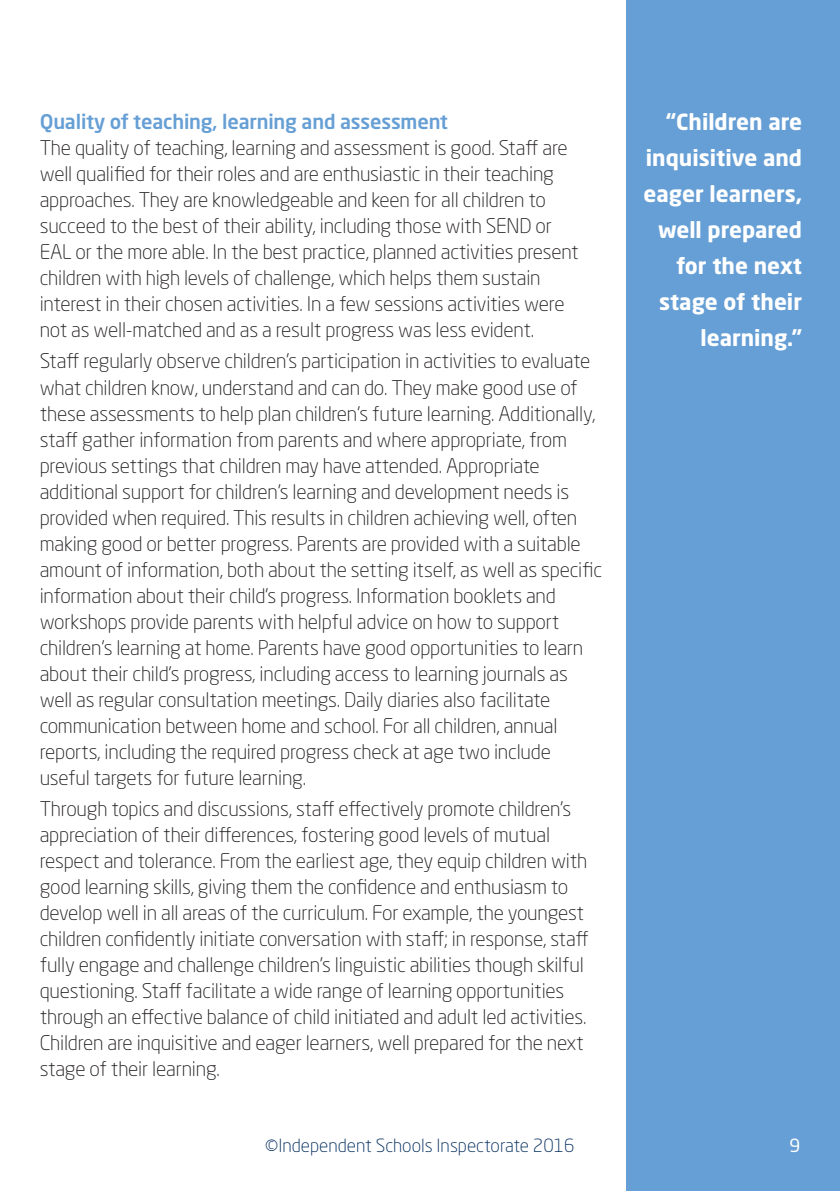
<style>
.page{position:relative;width:840px;height:1191px;background:#fff}
.page>*{position:absolute;margin:0;border:0;box-sizing:border-box;transform-origin:0 0}
.Quotation{font:700 22px/36px "Neo Sans Std";color:#fff;text-align:right}
.Body_copy{font:300 20px/26px "Neo Sans Std";letter-spacing:-.01em;color:#231f20}
.Sub_head_1{font:500 20px "Neo Sans Std";letter-spacing:-.01em;color:#669fd5}
.t1{font:300 18px "Neo Sans Std";color:#002b5c}
.t2{font:18px "Neo Sans Std";color:#fff}
</style>
<div class="page">
<div style="left:626px;top:0;width:213px;height:1191px;background:#669fd5"></div>
<p class="Sub_head_1" style="left:40px;top:109px;width:409px">Quality of teaching, learning and assessment</p>
<p class="Body_copy" style="left:40px;top:134px;width:540px">The quality of teaching, learning and assessment is good. Staff are well qualified for their roles and are enthusiastic in their teaching approaches. They are knowledgeable and keen for all children to succeed to the best of their ability, including those with SEND or EAL or the more able. In the best practice, planned activities present children with high levels of challenge, which helps them sustain interest in their chosen activities. In a few sessions activities were not as well-matched and as a result progress was less evident.</p>
<p class="Body_copy" style="left:40px;top:348px;width:563px">Staff regularly observe children’s participation in activities to evaluate what children know, understand and can do. They make good use of these assessments to help plan children’s future learning. Additionally, staff gather information from parents and where appropriate, from previous settings that children may have attended. Appropriate additional support for children’s learning and development needs is provided when required. This results in children achieving well, often making good or better progress. Parents are provided with a suitable amount of information, both about the setting itself, as well as specific information about their child’s progress. Information booklets and workshops provide parents with helpful advice on how to support children’s learning at home. Parents have good opportunities to learn about their child’s progress, including access to learning journals as well as regular consultation meetings. Daily diaries also facilitate communication between home and school. For all children, annual reports, including the required progress check at age two include useful targets for future learning.</p>
<p class="Body_copy" style="left:40px;top:796px;width:550px">Through topics and discussions, staff effectively promote children’s appreciation of their differences, fostering good levels of mutual respect and tolerance. From the earliest age, they equip children with good learning skills, giving them the confidence and enthusiasm to develop well in all areas of the curriculum. For example, the youngest children confidently initiate conversation with staff; in response, staff fully engage and challenge children’s linguistic abilities though skilful questioning. Staff facilitate a wide range of learning opportunities through an effective balance of child initiated and adult led activities.<br>Children are inquisitive and eager learners, well prepared for the next stage of their learning.</p>
<p class="Quotation" style="left:643px;top:103px;width:160px">“Children are inquisitive and eager learners, well prepared for the next stage of their learning.”</p>
<p class="t1" style="left:265px;top:1135px;width:311px">©Independent Schools Inspectorate 2016</p>
<p class="t2" style="left:788px;top:1134px;width:12px">9</p>
</div>
